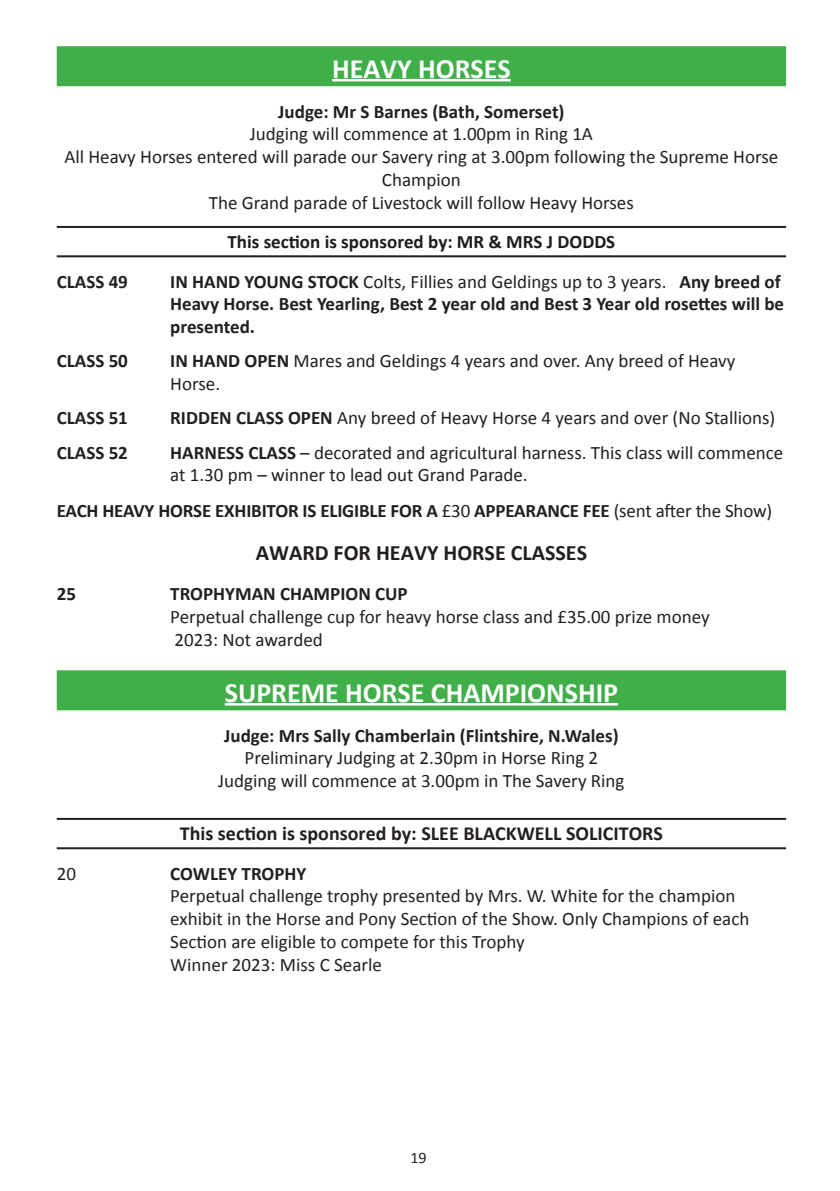
<style>
.page{position:relative;width:840px;height:1191px;background:#fff}
.page>*{position:absolute;margin:0;border:0;box-sizing:border-box;transform-origin:0 0}
.t1{font:700 28px "Calibri";color:#fff}
.t2{font:700 22px "Calibri";color:#231f20}
.t3{font:700 20px "Calibri";color:#231f20}
.t4{font:19px/22.8px "Calibri";color:#231f20}
.t5{font:700 19px/22.8px "Calibri";color:#231f20}
.t6{font:700 19px "Calibri";color:#1d1d1b}
.t7{font:16px "Calibri";color:#231f20}
.s1{font-weight:400}
.s2{font-weight:700}
</style>
<div class="page">
<div style="left:57px;top:46px;width:728px;height:40px;background:#40ae49"></div>
<hr style="left:332px;top:79px;width:178px;height:2px;background:#fff">
<hr style="left:57px;top:226px;width:728px;height:2px;background:#231f20">
<hr style="left:57px;top:255px;width:728px;height:2px;background:#231f20">
<div style="left:57px;top:670px;width:728px;height:40px;background:#40ae49"></div>
<hr style="left:225px;top:703px;width:392px;height:2px;background:#fff">
<hr style="left:57px;top:818px;width:728px;height:2px;background:#231f20">
<hr style="left:57px;top:847px;width:728px;height:2px;background:#231f20">
<h1 class="t1" style="left:332px;top:51px;width:180px">HEAVY HORSES</h1>
<p class="t5" style="left:278px;top:100px;width:287px">Judge: Mr S Barnes (Bath, Somerset)</p>
<p class="t4" style="left:64px;top:123px;width:715px;text-align:center">Judging will commence at 1.00pm in Ring 1A<br>All Heavy Horses entered will parade our Savery ring at 3.00pm following the Supreme Horse Champion<br>The Grand parade of Livestock will follow Heavy Horses</p>
<p class="t6" style="left:227px;top:229px;width:389px">This section is sponsored by: MR &amp; MRS J DODDS</p>
<p class="t5" style="left:57px;top:270px;width:73px">CLASS 49</p>
<p class="t5" style="left:170px;top:270px;width:615px">IN HAND YOUNG STOCK <span class="s1">Colts, Fillies and Geldings up to 3 years.</span> Any breed of<br>Heavy Horse. Best Yearling, Best 2 year old and Best 3 Year old rosettes will be presented.</p>
<p class="t5" style="left:57px;top:350px;width:73px">CLASS 50</p>
<p class="t4" style="left:170px;top:350px;width:566px"><span class="s2">IN HAND OPEN</span> Mares and Geldings 4 years and over. Any breed of Heavy<br>Horse.</p>
<p class="t5" style="left:57px;top:406px;width:73px">CLASS 51</p>
<p class="t4" style="left:170px;top:407px;width:606px"><span class="s2">RIDDEN CLASS OPEN</span> Any breed of Heavy Horse 4 years and over (No Stallions)</p>
<p class="t5" style="left:57px;top:441px;width:73px">CLASS 52</p>
<p class="t4" style="left:170px;top:441px;width:614px"><span class="s2">HARNESS CLASS</span> – decorated and agricultural harness. This class will commence at 1.30 pm – winner to lead out Grand Parade.</p>
<p class="t5" style="left:57px;top:499px;width:716px">EACH HEAVY HORSE EXHIBITOR IS ELIGIBLE FOR A <span class="s1">£30</span> APPEARANCE FEE <span class="s1">(sent after the Show)</span></p>
<p class="t2" style="left:255px;top:539px;width:332px">AWARD FOR HEAVY HORSE CLASSES</p>
<p class="t5" style="left:57px;top:582px;width:21px">25</p>
<p class="t5" style="left:170px;top:582px;width:239px">TROPHYMAN CHAMPION CUP</p>
<p class="t4" style="left:170px;top:605px;width:540px">Perpetual challenge cup for heavy horse class and £35.00 prize money<br>2023: Not awarded</p>
<h1 class="t1" style="left:225px;top:674px;width:394px">SUPREME HORSE CHAMPIONSHIP</h1>
<p class="t5" style="left:224px;top:724px;width:396px">Judge: Mrs Sally Chamberlain (Flintshire, N.Wales)</p>
<p class="t4" style="left:218px;top:747px;width:407px;text-align:center">Preliminary Judging at 2.30pm in Horse Ring 2<br>Judging will commence at 3.00pm in The Savery Ring</p>
<p class="t3" style="left:180px;top:820px;width:484px">This section is sponsored by: SLEE BLACKWELL SOLICITORS</p>
<p class="t4" style="left:57px;top:862px;width:21px">20</p>
<p class="t5" style="left:170px;top:862px;width:137px">COWLEY TROPHY</p>
<p class="t4" style="left:170px;top:884px;width:580px">Perpetual challenge trophy presented by Mrs. W. White for the champion exhibit in the Horse and Pony Section of the Show. Only Champions of each Section are eligible to compete for this Trophy<br>Winner 2023: Miss C Searle</p>
<p class="t7" style="left:410px;top:1147px;width:18px">19</p>
</div>
